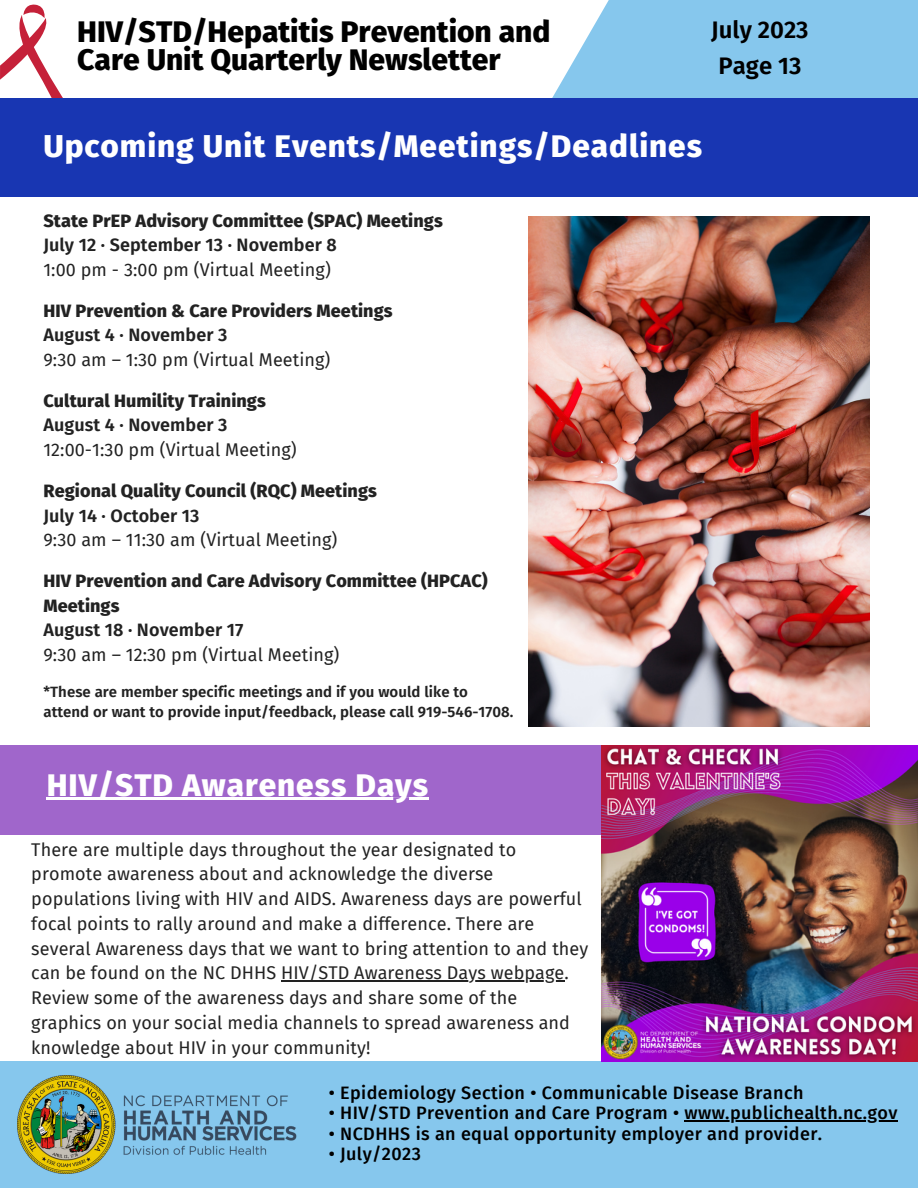
<style>
.page{position:relative;width:918px;height:1188px;background:#fff}
.page>*{position:absolute;margin:0;border:0;box-sizing:border-box;transform-origin:0 0}
.t1{font:800 31.5px "Fira Sans";letter-spacing:.03em;color:#fff}
.t2{font:800 30px/28.2px "Fira Sans";color:#000}
.t3{font:600 24px "Fira Sans";color:#000}
.t4{font:18px/24.8px "Fira Sans";letter-spacing:.005em;color:#222}
.t5{font:800 18px/24.5px "Fira Sans";letter-spacing:.005em;color:#222}
.t6{font:500 18px "Fira Sans";letter-spacing:.02em;color:#000}
.t7{font:600 18px "Fira Sans";letter-spacing:.005em;color:#222}
.t8{font:600 15px/20.1px "Fira Sans";letter-spacing:.005em;color:#222}
</style>
<div class="page">
<div style="left:552px;top:0;width:366px;height:197px;background:#86c7ed"></div>
<div style="left:0;top:1061px;width:918px;height:127px;background:#86c7ed"></div>
<img style="left:17px;top:1076px;width:280px;height:98px">
<div style="left:0;top:98px;width:918px;height:99px;background:#1836b2"></div>
<div style="left:0;top:745px;width:918px;height:90px;background:#a066cb"></div>
<svg style="left:0;top:4px;width:63px;height:94px"></svg>
<img style="left:529px;top:216px;width:341px;height:511px">
<img style="left:602px;top:745px;width:316px;height:316px">
<hr style="left:684px;top:1121px;width:214px;height:1px;background:#000">
<hr style="left:47px;top:798px;width:382px;height:2px;background:#fff">
<hr style="left:281px;top:981px;width:283px;height:1px;background:#222">
<p class="t2" style="left:77px;top:18px;width:475px">HIV/STD/Hepatitis Prevention and<br>Care Unit Quarterly Newsletter</p>
<p class="t3" style="left:711px;top:16px;width:99px">July 2023</p>
<p class="t3" style="left:719px;top:52px;width:84px">Page 13</p>
<p class="t1" style="left:43px;top:128px;width:660px">Upcoming Unit Events/Meetings/Deadlines</p>
<p class="t5" style="left:43px;top:208px;width:401px">State PrEP Advisory Committee (SPAC) Meetings</p>
<p class="t7" style="left:43px;top:234px;width:295px">July 12 · September 13 · November 8</p>
<p class="t4" style="left:43px;top:257px;width:289px">1:00 pm - 3:00 pm (Virtual Meeting)</p>
<p class="t5" style="left:43px;top:299px;width:351px">HIV Prevention &amp; Care Providers Meetings</p>
<p class="t7" style="left:43px;top:325px;width:186px">August 4 · November 3</p>
<p class="t4" style="left:43px;top:347px;width:289px">9:30 am – 1:30 pm (Virtual Meeting)</p>
<p class="t5" style="left:43px;top:389px;width:224px">Cultural Humility Trainings</p>
<p class="t7" style="left:43px;top:415px;width:186px">August 4 · November 3</p>
<p class="t4" style="left:43px;top:438px;width:255px">12:00-1:30 pm (Virtual Meeting)</p>
<p class="t5" style="left:43px;top:479px;width:335px">Regional Quality Council (RQC) Meetings</p>
<p class="t7" style="left:43px;top:505px;width:157px">July 14 · October 13</p>
<p class="t4" style="left:43px;top:528px;width:296px">9:30 am – 11:30 am (Virtual Meeting)</p>
<p class="t5" style="left:43px;top:569px;width:446px">HIV Prevention and Care Advisory Committee (HPCAC)<br>Meetings</p>
<p class="t7" style="left:43px;top:619px;width:201px">August 18 · November 17</p>
<p class="t4" style="left:43px;top:642px;width:298px">9:30 am – 12:30 pm (Virtual Meeting)</p>
<p class="t8" style="left:43px;top:682px;width:472px">*These are member specific meetings and if you would like to attend or want to provide input/feedback, please call 919-546-1708.</p>
<p class="t1" style="left:47px;top:766px;width:383px">HIV/STD Awareness Days</p>
<p class="t4" style="left:31px;top:837px;width:559px">There are multiple days throughout the year designated to promote awareness about and acknowledge the diverse populations living with HIV and AIDS. Awareness days are powerful focal points to rally around and make a difference. There are several Awareness days that we want to bring attention to and they can be found on the NC DHHS HIV/STD Awareness Days webpage.<br>Review some of the awareness days and share some of the graphics on your social media channels to spread awareness and knowledge about HIV in your community!</p>
<p class="t6" style="left:329px;top:1082px;width:476px">• Epidemiology Section • Communicable Disease Branch</p>
<p class="t6" style="left:329px;top:1103px;width:570px">• HIV/STD Prevention and Care Program • www.publichealth.nc.gov</p>
<p class="t6" style="left:329px;top:1123px;width:495px">• NCDHHS is an equal opportunity employer and provider.</p>
<p class="t6" style="left:329px;top:1143px;width:94px">• July/2023</p>
</div>
